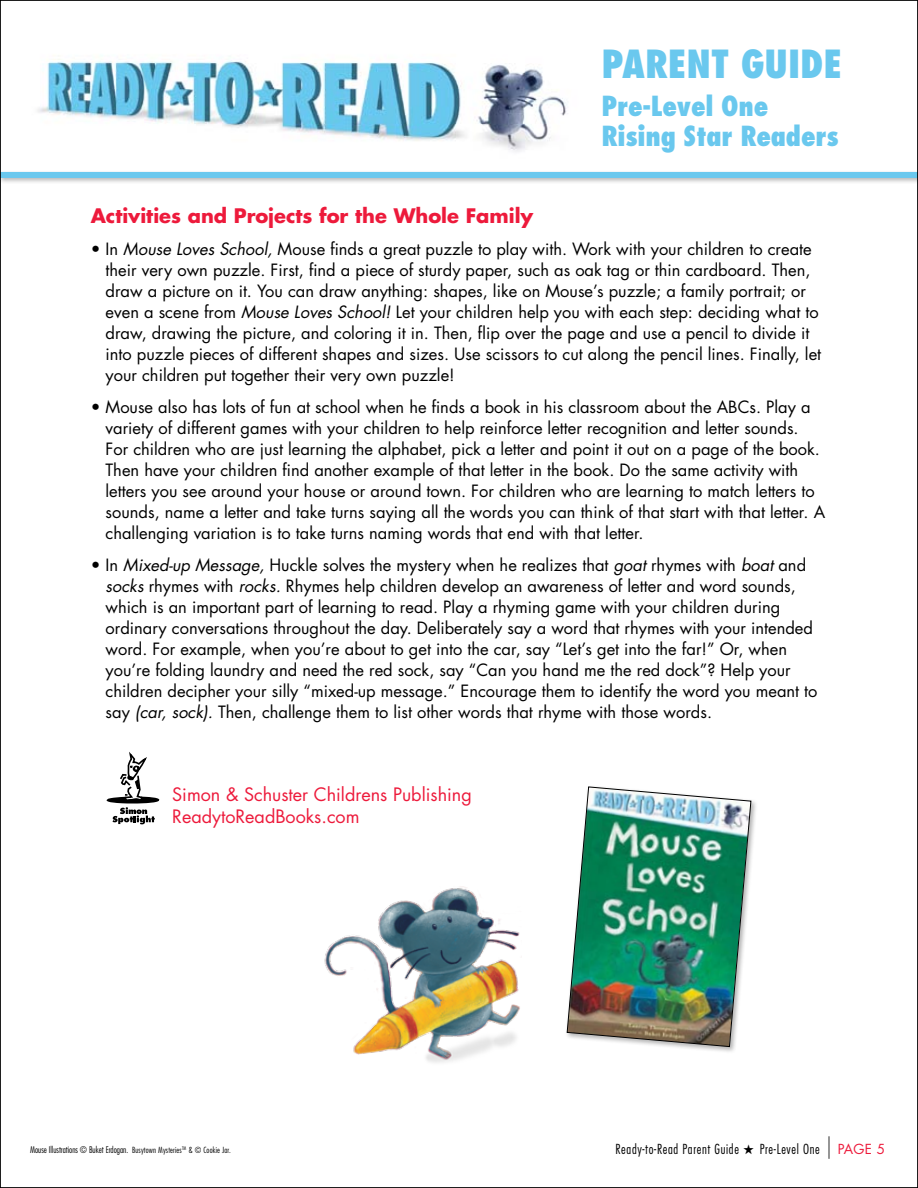
<style>
.page{position:relative;width:918px;height:1188px;background:#fff}
.page>*{position:absolute;margin:0;border:0;box-sizing:border-box;transform-origin:0 0}
.t1{font:800 condensed 37.8px "Futura Std";color:#6ac8ee}
.t2{font:800 condensed 27px/30px "Futura Std";letter-spacing:-.01em;color:#6ac8ee}
.t3{font:700 19.5px "Futura Std";color:#ed1a3b}
.t4{font:18px/21.6px "Futura Std";color:#ed1a3b}
.t5{font:16.5px/21px "Futura Std";color:#000}
.t6{font:300 condensed 13.5px "Futura Std";letter-spacing:.05em;color:#000}
.t7{font:300 condensed 9px "Futura Std";color:#000}
.s1{font-style:italic}
.s2{font-size:8.25px}
.s3{font-size:22.5px}
.s4{font-weight:400;font-stretch:normal;color:#ed1a3b}
</style>
<div class="page">
<img style="left:37px;top:59px;width:530px;height:93px">
<div style="left:0;top:170px;width:918px;height:15px;background:#000;opacity:.3"></div>
<div style="left:0;top:172px;width:918px;height:6px;background:#6ac8ee"></div>
<div style="left:565px;top:785px;width:193px;height:269px;background:#000;opacity:.3"></div>
<img style="left:566px;top:786px;width:186px;height:261px">
<img style="left:324px;top:886px;width:196px;height:177px">
<svg style="left:107px;top:752px;width:53px;height:72px"></svg>
<h1 class="t1" style="left:602px;top:41px;width:242px">Parent Guide</h1>
<h2 class="t2" style="left:602px;top:90px;width:239px">Pre-Level One<br>Rising Star Readers</h2>
<p class="t3" style="left:91px;top:203px;width:444px">Activities and Projects for the Whole Family</p>
<p class="t5" style="left:106px;top:239px;width:717px;text-indent:-15px">• In <span class="s1">Mouse Loves School,</span> Mouse finds a great puzzle to play with. Work with your children to create their very own puzzle. First, find a piece of sturdy paper, such as oak tag or thin cardboard. Then, draw a picture on it. You can draw anything: shapes, like on Mouse’s puzzle; a family portrait; or even a scene from <span class="s1">Mouse Loves School!</span> Let your children help you with each step: deciding what to draw, drawing the picture, and coloring it in. Then, flip over the page and use a pencil to divide it into puzzle pieces of different shapes and sizes. Use scissors to cut along the pencil lines. Finally, let your children put together their very own puzzle!</p>
<p class="t5" style="left:106px;top:397px;width:721px;text-indent:-15px">• Mouse also has lots of fun at school when he finds a book in his classroom about the ABCs. Play a variety of different games with your children to help reinforce letter recognition and letter sounds.<br>For children who are just learning the alphabet, pick a letter and point it out on a page of the book.<br>Then have your children find another example of that letter in the book. Do the same activity with letters you see around your house or around town. For children who are learning to match letters to sounds, name a letter and take turns saying all the words you can think of that start with that letter. A challenging variation is to take turns naming words that end with that letter.</p>
<p class="t5" style="left:106px;top:555px;width:713px;text-indent:-15px">• In <span class="s1">Mixed-up Message,</span> Huckle solves the mystery when he realizes that <span class="s1">goat</span> rhymes with <span class="s1">boat</span> and <span class="s1">socks</span> rhymes with <span class="s1">rocks.</span> Rhymes help children develop an awareness of letter and word sounds, which is an important part of learning to read. Play a rhyming game with your children during ordinary conversations throughout the day. Deliberately say a word that rhymes with your intended word. For example, when you’re about to get into the car, say “Let’s get into the far!” Or, when you’re folding laundry and need the red sock, say “Can you hand me the red dock”? Help your children decipher your silly “mixed-up message.” Encourage them to identify the word you meant to say <span class="s1">(car, sock).</span> Then, challenge them to list other words that rhyme with those words.</p>
<p class="t4" style="left:172px;top:784px;width:301px">Simon &amp; Schuster Childrens Publishing<br>ReadytoReadBooks.com</p>
<p class="t7" style="left:30px;top:1144px;width:202px">Mouse Illustrations © Buket Erdogan. <span class="s2">Busytown Mysteries</span><sup>TM</sup> <span class="s2">&amp; © Cookie Jar.</span></p>
<p class="t6" style="left:615px;top:1141px;width:271px">Ready-to-Read Parent Guide ★ Pre-Level One <span class="s3">|</span> <span class="s4">PAGE 5</span></p>
</div>
